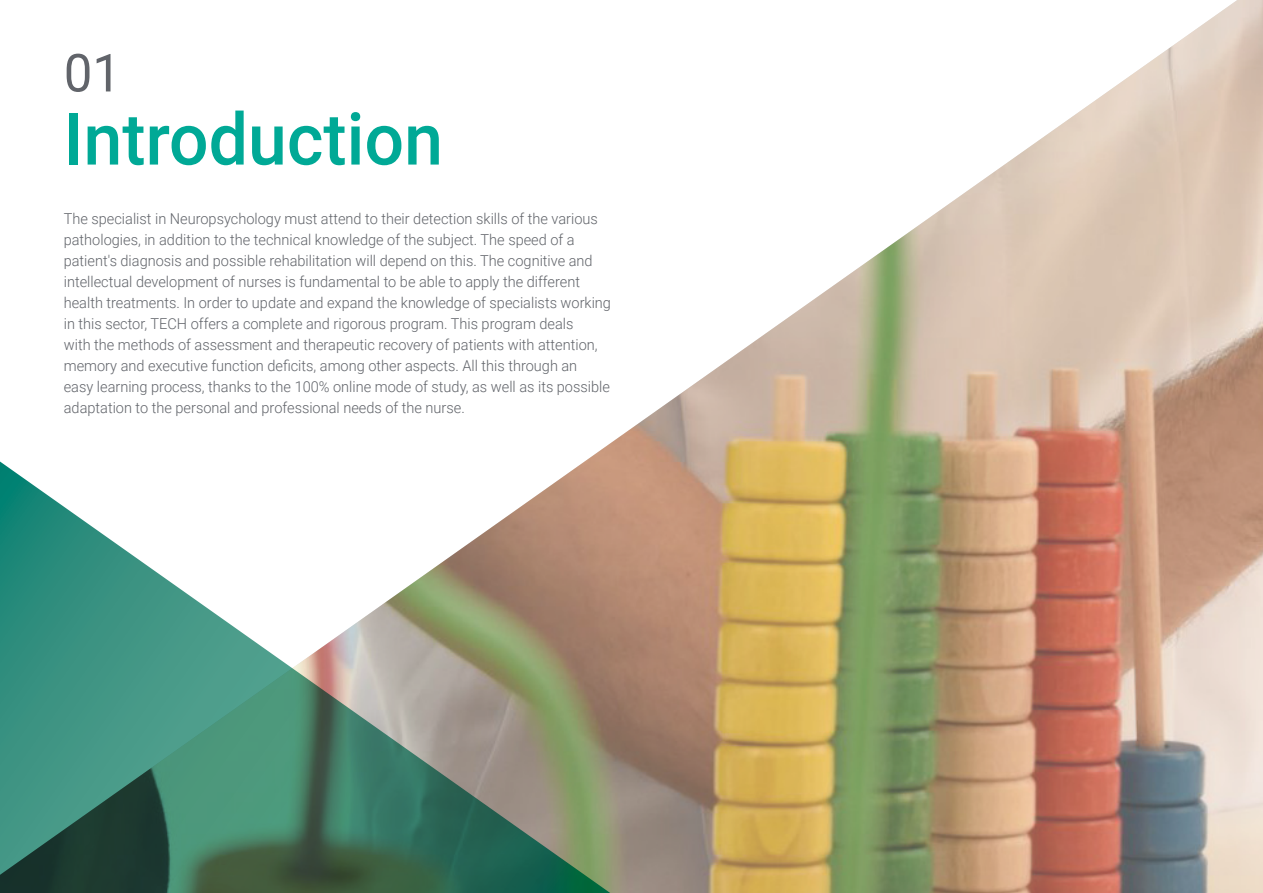
<style>
.page{position:relative;width:1263px;height:893px;background:#fff}
.page>*{position:absolute;margin:0;border:0;box-sizing:border-box;transform-origin:0 0}
.t1{font:500 72px "Roboto";color:#00a996}
.t2{font:52.5px "Roboto";color:#61646a}
.t3{font:300 15px/21px "Roboto";color:#61646a}
</style>
<div class="page">
<img style="left:606px;top:0;width:657px;height:893px">
<svg style="left:0;top:446px;width:640px;height:447px"></svg>
<h2 class="t2" style="left:64px;top:36px;width:59px">01</h2>
<h1 class="t1" style="left:64px;top:89px;width:381px">Introduction</h1>
<p class="t3" style="left:64px;top:207px;width:549px">The specialist in Neuropsychology must attend to their detection skills of the various pathologies, in addition to the technical knowledge of the subject. The speed of a patient's diagnosis and possible rehabilitation will depend on this. The cognitive and intellectual development of nurses is fundamental to be able to apply the different health treatments. In order to update and expand the knowledge of specialists working in this sector, TECH offers a complete and rigorous program. This program deals<br>with the methods of assessment and therapeutic recovery of patients with attention, memory and executive function deficits, among other aspects. All this through an<br>easy learning process, thanks to the 100% online mode of study, as well as its possible adaptation to the personal and professional needs of the nurse.</p>
</div>
